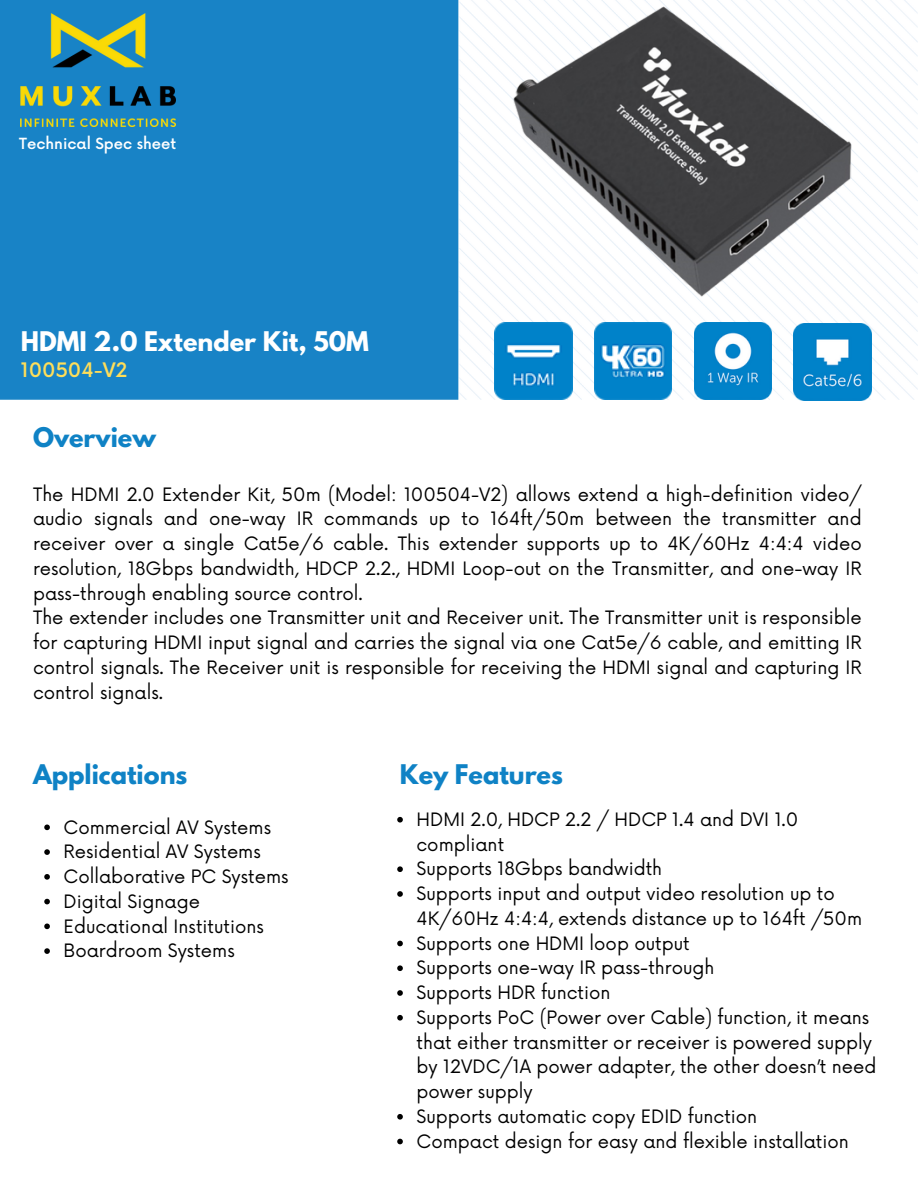
<style>
.page{position:relative;width:918px;height:1188px;background:#fff}
.page>*{position:absolute;margin:0;border:0;box-sizing:border-box;transform-origin:0 0}
.t1{font:700 24px "League Spartan";color:#0f82c5}
.t2{font:700 24px "League Spartan";color:#fff}
.t3{font:500 19.5px "Now";color:#ffde59}
.t4{font:18px/24.8px "Now";color:#000}
.t5{font:500 15px "Now";color:#fff}
</style>
<div class="page">
<img style="left:0;top:0;width:918px;height:399px">
<img style="left:506px;top:0;width:352px;height:305px">
<img style="left:495px;top:322px;width:78px;height:78px">
<img style="left:594px;top:322px;width:78px;height:78px">
<img style="left:694px;top:322px;width:78px;height:78px">
<img style="left:794px;top:323px;width:77px;height:78px">
<img style="left:21px;top:14px;width:154px;height:112px">
<svg style="left:397px;top:817px;width:6px;height:6px"></svg>
<svg style="left:397px;top:866px;width:6px;height:6px"></svg>
<svg style="left:397px;top:891px;width:6px;height:6px"></svg>
<svg style="left:397px;top:941px;width:6px;height:5px"></svg>
<svg style="left:397px;top:965px;width:6px;height:6px"></svg>
<svg style="left:397px;top:990px;width:6px;height:6px"></svg>
<svg style="left:397px;top:1015px;width:6px;height:6px"></svg>
<svg style="left:397px;top:1114px;width:6px;height:6px"></svg>
<svg style="left:397px;top:1139px;width:6px;height:5px"></svg>
<svg style="left:44px;top:825px;width:6px;height:5px"></svg>
<svg style="left:44px;top:849px;width:6px;height:6px"></svg>
<svg style="left:44px;top:874px;width:6px;height:6px"></svg>
<svg style="left:44px;top:899px;width:6px;height:5px"></svg>
<svg style="left:44px;top:924px;width:6px;height:5px"></svg>
<svg style="left:44px;top:948px;width:6px;height:6px"></svg>
<p class="t5" style="left:19px;top:135px;width:158px">Technical Spec sheet</p>
<p class="t2" style="left:21px;top:330px;width:349px">HDMI 2.0 Extender Kit, 50M</p>
<p class="t3" style="left:21px;top:359px;width:108px">100504-V2</p>
<h1 class="t1" style="left:33px;top:425px;width:125px">Overview</h1>
<p class="t4" style="left:33px;top:483px;width:830px;text-align:justify">The HDMI 2.0 Extender Kit, 50m (Model: 100504-V2) allows extend a high-definition video/ audio signals and one-way IR commands up to 164ft/50m between the transmitter and receiver over a single Cat5e/6 cable. This extender supports up to 4K/60Hz 4:4:4 video resolution, 18Gbps bandwidth, HDCP 2.2., HDMI Loop-out on the Transmitter, and one-way IR pass-through enabling source control.</p>
<p class="t4" style="left:33px;top:606px;width:830px;text-align:justify">The extender includes one Transmitter unit and Receiver unit. The Transmitter unit is responsible for capturing HDMI input signal and carries the signal via one Cat5e/6 cable, and emitting IR control signals. The Receiver unit is responsible for receiving the HDMI signal and capturing IR control signals.</p>
<p class="t1" style="left:33px;top:762px;width:156px">Applications</p>
<h3 class="t1" style="left:400px;top:762px;width:164px">Key Features</h3>
<h1 class="t4" style="left:417px;top:808px;width:383px">HDMI 2.0, HDCP 2.2 / HDCP 1.4 and DVI 1.0 compliant</h1>
<p class="t4" style="left:417px;top:857px;width:247px">Supports 18Gbps bandwidth</p>
<p class="t4" style="left:417px;top:882px;width:447px">Supports input and output video resolution up to<br>4K/60Hz 4:4:4, extends distance up to 164ft /50m</p>
<p class="t4" style="left:417px;top:932px;width:275px">Supports one HDMI loop output</p>
<p class="t4" style="left:417px;top:956px;width:299px">Supports one-way IR pass-through</p>
<p class="t4" style="left:417px;top:981px;width:195px">Supports HDR function</p>
<p class="t4" style="left:417px;top:1006px;width:461px">Supports PoC (Power over Cable) function, it means that either transmitter or receiver is powered supply by 12VDC/1A power adapter, the other doesn’t need power supply</p>
<h1 class="t4" style="left:417px;top:1105px;width:342px">Supports automatic copy EDID function</h1>
<p class="t4" style="left:417px;top:1130px;width:434px">Compact design for easy and flexible installation</p>
<p class="t4" style="left:64px;top:816px;width:209px">Commercial AV Systems</p>
<p class="t4" style="left:64px;top:840px;width:199px">Residential AV Systems</p>
<p class="t4" style="left:64px;top:865px;width:227px">Collaborative PC Systems</p>
<p class="t4" style="left:64px;top:890px;width:138px">Digital Signage</p>
<p class="t4" style="left:64px;top:915px;width:202px">Educational Institutions</p>
<p class="t4" style="left:64px;top:939px;width:173px">Boardroom Systems</p>
</div>
